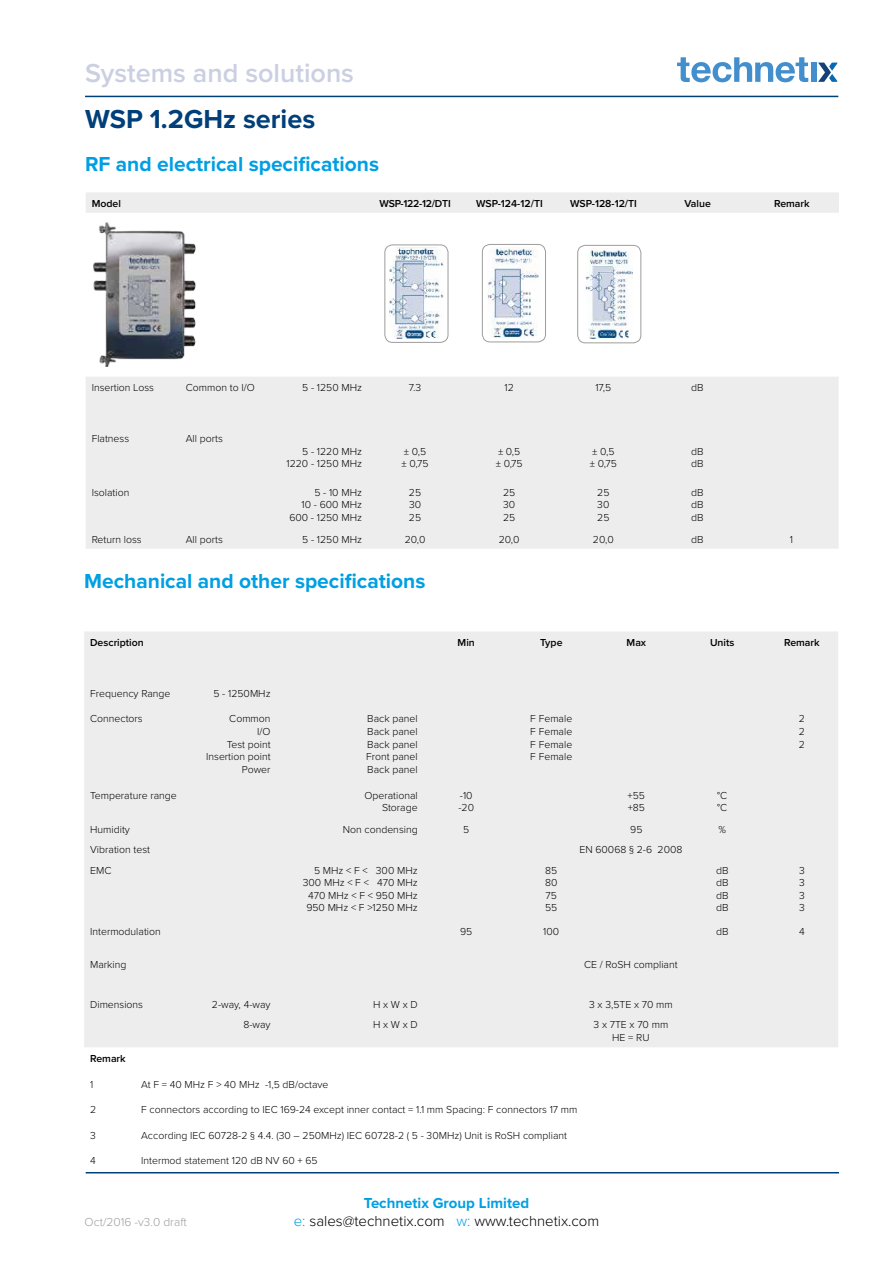
<style>
.page{position:relative;width:893px;height:1263px;background:#fff}
.page>*{position:absolute;margin:0;border:0;box-sizing:border-box;transform-origin:0 0}
.t1{font:600 27px "Proxima Nova";color:#cacfe2}
.t2{font:700 27px "Proxima Nova";color:#003f79}
.t3{font:700 21px "Proxima Nova";color:#009fe3}
.t4{font:300 15px "Proxima Nova";color:#000}
.t5{font:700 15px "Proxima Nova";color:#009fe3}
.t6{font:300 12px "Proxima Nova";color:#9d9d9c}
.t7{font:300 10.5px/12.6px "Proxima Nova";color:#000;text-align:justify}
.t8{font:600 10.5px "Proxima Nova";color:#000}
.t9{font:600 10.5px "Proxima Nova";letter-spacing:-.025em;color:#000}
.s1{color:#009fe3}
</style>
<div class="page">
<svg style="left:818px;top:63px;width:19px;height:19px"></svg>
<svg style="left:677px;top:57px;width:131px;height:25px"></svg>
<div style="left:811px;top:63px;width:5px;height:19px;background:#438ecc"></div>
<hr style="left:85px;top:96px;width:753px;height:1px;background:#004079">
<div style="left:384px;top:245px;width:64px;height:98px;border:1px solid #9d9d9c;border-radius:8px"></div>
<div style="left:482px;top:244px;width:64px;height:98px;border:1px solid #9d9d9c;border-radius:8px"></div>
<div style="left:577px;top:245px;width:64px;height:98px;border:1px solid #9d9d9c;border-radius:8px"></div>
<div style="left:86px;top:377px;width:753px;height:172px;background:#ededed"></div>
<div style="left:84px;top:632px;width:754px;height:415px;background:#ededed"></div>
<div style="left:86px;top:192px;width:753px;height:21px;background:#ededed"></div>
<img style="left:389px;top:248px;width:55px;height:91px">
<img style="left:487px;top:247px;width:52px;height:91px">
<img style="left:586px;top:248px;width:47px;height:91px">
<hr style="left:86px;top:1172px;width:753px;height:1px;background:#004079">
<img style="left:94px;top:222px;width:102px;height:145px">
<h1 class="t1" style="left:85px;top:57px;width:271px">Systems and solutions</h1>
<h1 class="t2" style="left:85px;top:103px;width:232px">WSP 1.2GHz series</h1>
<h2 class="t3" style="left:85px;top:151px;width:296px">RF and electrical specifications</h2>
<p class="t8" style="left:92px;top:197px;width:31px">Model</p>
<p class="t9" style="left:380px;top:197px;width:73px">WSP-122-12/DTI</p>
<p class="t8" style="left:476px;top:197px;width:68px">WSP-124-12/TI</p>
<p class="t8" style="left:570px;top:197px;width:68px">WSP-128-12/TI</p>
<p class="t8" style="left:685px;top:197px;width:28px">Value</p>
<p class="t8" style="left:774px;top:197px;width:37px">Remark</p>
<p class="t7" style="left:92px;top:381px;width:64px">Insertion Loss</p>
<p class="t7" style="left:186px;top:381px;width:70px">Common to I/O</p>
<p class="t7" style="left:302px;top:381px;width:61px">5 - 1250 MHz</p>
<p class="t7" style="left:409px;top:381px;width:14px">7.3</p>
<p class="t7" style="left:505px;top:381px;width:11px">12</p>
<p class="t7" style="left:595px;top:381px;width:17px">17,5</p>
<p class="t7" style="left:691px;top:381px;width:14px">dB</p>
<p class="t7" style="left:92px;top:432px;width:39px">Flatness</p>
<p class="t7" style="left:186px;top:432px;width:39px">All ports</p>
<p class="t7" style="left:286px;top:445px;width:77px;text-align:right">5 - 1220 MHz<br>1220 - 1250 MHz</p>
<p class="t7" style="left:402px;top:445px;width:28px">± 0,5 ± 0,75</p>
<p class="t7" style="left:496px;top:445px;width:28px">± 0,5 ± 0,75</p>
<p class="t7" style="left:590px;top:445px;width:28px">± 0,5 ± 0,75</p>
<p class="t7" style="left:691px;top:445px;width:14px">dB dB</p>
<p class="t7" style="left:92px;top:486px;width:39px">Isolation</p>
<p class="t7" style="left:289px;top:486px;width:74px;text-align:right">5 - 10 MHz<br>10 - 600 MHz<br>600 - 1250 MHz</p>
<p class="t7" style="left:409px;top:486px;width:14px">25<br>30<br>25</p>
<p class="t7" style="left:503px;top:486px;width:14px">25<br>30<br>25</p>
<p class="t7" style="left:597px;top:486px;width:14px">25<br>30<br>25</p>
<p class="t7" style="left:691px;top:486px;width:14px">dB dB dB</p>
<p class="t7" style="left:92px;top:533px;width:52px">Return loss</p>
<p class="t7" style="left:186px;top:533px;width:39px">All ports</p>
<p class="t7" style="left:302px;top:533px;width:61px">5 - 1250 MHz</p>
<p class="t7" style="left:405px;top:533px;width:22px">20,0</p>
<p class="t7" style="left:499px;top:533px;width:22px">20,0</p>
<p class="t7" style="left:593px;top:533px;width:22px">20,0</p>
<p class="t7" style="left:691px;top:533px;width:14px">dB</p>
<p class="t7" style="left:790px;top:533px;width:5px">1</p>
<h2 class="t3" style="left:84px;top:568px;width:343px">Mechanical and other specifications</h2>
<p class="t8" style="left:90px;top:636px;width:55px">Description</p>
<p class="t8" style="left:458px;top:636px;width:19px">Min</p>
<p class="t8" style="left:540px;top:636px;width:24px">Type</p>
<p class="t8" style="left:627px;top:636px;width:21px">Max</p>
<p class="t8" style="left:710px;top:636px;width:26px">Units</p>
<p class="t8" style="left:784px;top:636px;width:37px">Remark</p>
<p class="t7" style="left:90px;top:687px;width:82px">Frequency Range</p>
<p class="t7" style="left:213px;top:687px;width:59px">5 - 1250MHz</p>
<p class="t7" style="left:90px;top:713px;width:54px">Connectors</p>
<p class="t7" style="left:206px;top:713px;width:66px;text-align:right">Common<br>I/O<br>Test point<br>Insertion point<br>Power</p>
<p class="t7" style="left:366px;top:713px;width:53px">Back panel Back panel Back panel Front panel Back panel</p>
<p class="t7" style="left:530px;top:713px;width:44px">F Female F Female F Female F Female</p>
<p class="t7" style="left:799px;top:713px;width:8px">2<br>2<br>2</p>
<p class="t7" style="left:90px;top:789px;width:88px">Temperature range</p>
<p class="t7" style="left:364px;top:789px;width:55px;text-align:right">Operational<br>Storage</p>
<p class="t7" style="left:458px;top:789px;width:17px">-10 -20</p>
<p class="t7" style="left:628px;top:789px;width:19px">+55 +85</p>
<p class="t7" style="left:717px;top:789px;width:12px">°C °C</p>
<p class="t7" style="left:90px;top:823px;width:41px">Humidity</p>
<p class="t7" style="left:343px;top:823px;width:76px">Non condensing</p>
<p class="t7" style="left:463px;top:823px;width:8px">5</p>
<p class="t7" style="left:630px;top:823px;width:14px">95</p>
<p class="t7" style="left:718px;top:823px;width:9px">%</p>
<p class="t7" style="left:90px;top:843px;width:61px">Vibration test</p>
<p class="t7" style="left:579px;top:843px;width:104px">EN 60068 § 2-6 2008</p>
<p class="t7" style="left:90px;top:864px;width:23px">EMC</p>
<p class="t7" style="left:303px;top:864px;width:116px;text-align:right">5 MHz &lt; F &lt; 300 MHz<br>300 MHz &lt; F &lt; 470 MHz<br>470 MHz &lt; F &lt; 950 MHz<br>950 MHz &lt; F &gt;1250 MHz</p>
<p class="t7" style="left:545px;top:864px;width:14px">85<br>80<br>75<br>55</p>
<p class="t7" style="left:716px;top:864px;width:14px">dB dB dB dB</p>
<p class="t7" style="left:799px;top:864px;width:7px">3<br>3<br>3<br>3</p>
<p class="t7" style="left:90px;top:925px;width:72px">Intermodulation</p>
<p class="t7" style="left:460px;top:925px;width:14px">95</p>
<p class="t7" style="left:543px;top:925px;width:18px">100</p>
<p class="t7" style="left:716px;top:925px;width:14px">dB</p>
<p class="t7" style="left:799px;top:925px;width:7px">4</p>
<p class="t7" style="left:90px;top:958px;width:38px">Marking</p>
<p class="t7" style="left:584px;top:958px;width:95px">CE / RoSH compliant</p>
<p class="t7" style="left:90px;top:998px;width:54px">Dimensions</p>
<p class="t7" style="left:212px;top:998px;width:60px">2-way, 4-way</p>
<p class="t7" style="left:373px;top:998px;width:46px">H x W x D</p>
<p class="t7" style="left:589px;top:998px;width:85px">3 x 3,5TE x 70 mm</p>
<p class="t7" style="left:243px;top:1019px;width:29px">8-way</p>
<p class="t7" style="left:373px;top:1019px;width:46px">H x W x D</p>
<p class="t7" style="left:594px;top:1019px;width:76px;text-align:center">3 x 7TE x 70 mm<br>HE = RU</p>
<p class="t8" style="left:90px;top:1052px;width:37px">Remark</p>
<p class="t7" style="left:90px;top:1078px;width:5px">1</p>
<p class="t7" style="left:141px;top:1078px;width:189px">At F = 40 MHz F &gt; 40 MHz -1,5 dB/octave</p>
<p class="t7" style="left:90px;top:1104px;width:8px">2</p>
<p class="t7" style="left:141px;top:1104px;width:438px">F connectors according to IEC 169-24 except inner contact = 1.1 mm Spacing: F connectors 17 mm</p>
<p class="t7" style="left:90px;top:1129px;width:7px">3</p>
<p class="t7" style="left:141px;top:1129px;width:427px">According IEC 60728-2 § 4.4. (30 – 250MHz) IEC 60728-2 ( 5 - 30MHz) Unit is RoSH compliant</p>
<p class="t7" style="left:90px;top:1155px;width:7px">4</p>
<p class="t7" style="left:141px;top:1155px;width:178px">Intermod statement 120 dB NV 60 + 65</p>
<h3 class="t5" style="left:364px;top:1194px;width:167px">Technetix Group Limited</h3>
<p class="t6" style="left:85px;top:1215px;width:104px">Oct/2016 -v3.0 draft</p>
<h3 class="t4" style="left:294px;top:1212px;width:307px"><span class="s1">e:</span> sales@technetix.com <span class="s1">w:</span> www.technetix.com</h3>
</div>
